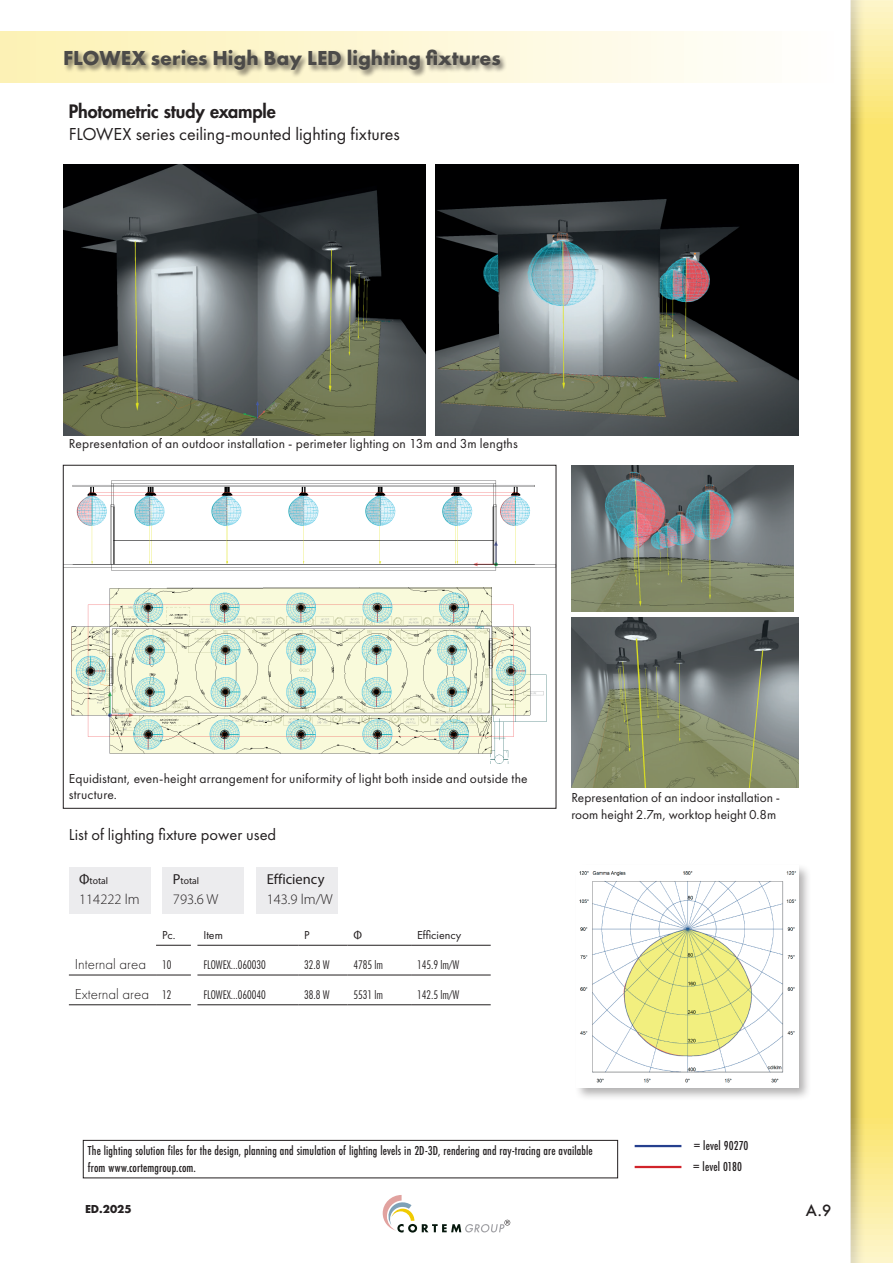
<style>
.page{position:relative;width:893px;height:1263px;background:#fff}
.page>*{position:absolute;margin:0;border:0;box-sizing:border-box;transform-origin:0 0}
.t1{font:700 21px "Futura PT";color:#4b4a48}
.t2{font:18px "Futura PT";color:#231f20}
.t3{font:800 18px "Futura";letter-spacing:-.01em;color:#231f20}
.t4{font:16.5px "Futura PT";color:#231f20}
.t5{font:300 15px "Futura PT";color:#231f20}
.t6{font:500 15px "Futura";color:#231f20}
.t7{font:300 14.55px "Myriad Pro";color:#231f20}
.t8{font:14.55px "Myriad Pro";color:#231f20}
.t9{font:13.5px/16.2px "Futura PT";letter-spacing:.01em;color:#231f20}
.t10{font:500 13.5px/16.2px "Futura PT Cond";letter-spacing:.01em;color:#231f20;scale:.96 1}
.t11{font:300 condensed 12px "Futura BT";color:#231f20}
.t12{font:12px "Futura PT";color:#231f20}
.t13{font:700 12px "Futura PT";color:#231f20}
.t14{font:12px "Myriad Pro";color:#231f20}
.t15{font:9.6px "Myriad Pro";color:#231f20}
.s1{font-size:14.55px}
.s2{font-family:"Futura BT";font-stretch:condensed;font-size:12px}
</style>
<div class="page">
<img style="left:63px;top:164px;width:362px;height:272px">
<img style="left:65px;top:471px;width:492px;height:101px">
<img style="left:71px;top:587px;width:476px;height:177px">
<img style="left:436px;top:164px;width:362px;height:272px">
<img style="left:571px;top:618px;width:227px;height:170px">
<img style="left:571px;top:465px;width:222px;height:146px">
<div style="left:574px;top:863px;width:238px;height:239px;background:#231f20;opacity:.35"></div>
<img style="left:576px;top:866px;width:222px;height:221px">
<div style="left:0;top:31px;width:833px;height:51px;background:linear-gradient(to right,#fdf1b4,#fffefd)"></div>
<svg style="left:383px;top:1195px;width:127px;height:37px"></svg>
<div style="left:850px;top:0;width:43px;height:1263px;background:#231f20;opacity:.5"></div>
<hr style="left:635px;top:1166px;width:46px;height:2px;background:#d1232a">
<hr style="left:635px;top:1145px;width:46px;height:2px;background:#253f8e">
<hr style="left:69px;top:1004px;width:87px;height:1px;background:#231f20">
<hr style="left:156px;top:1004px;width:35px;height:1px;background:#231f20">
<hr style="left:69px;top:975px;width:87px;height:1px;background:#231f20">
<hr style="left:156px;top:975px;width:35px;height:1px;background:#231f20">
<hr style="left:156px;top:945px;width:35px;height:1px;background:#231f20">
<hr style="left:197px;top:945px;width:101px;height:1px;background:#231f20">
<hr style="left:298px;top:945px;width:49px;height:1px;background:#231f20">
<hr style="left:347px;top:945px;width:64px;height:1px;background:#231f20">
<hr style="left:411px;top:945px;width:80px;height:1px;background:#231f20">
<hr style="left:197px;top:975px;width:101px;height:1px;background:#231f20">
<hr style="left:298px;top:975px;width:49px;height:1px;background:#231f20">
<hr style="left:347px;top:975px;width:64px;height:1px;background:#231f20">
<hr style="left:411px;top:975px;width:80px;height:1px;background:#231f20">
<hr style="left:197px;top:1004px;width:101px;height:1px;background:#231f20">
<hr style="left:298px;top:1004px;width:49px;height:1px;background:#231f20">
<hr style="left:347px;top:1004px;width:64px;height:1px;background:#231f20">
<hr style="left:411px;top:1004px;width:80px;height:1px;background:#231f20">
<div style="left:256px;top:867px;width:82px;height:47px;background:#ececee"></div>
<div style="left:163px;top:867px;width:81px;height:47px;background:#ececee"></div>
<div style="left:69px;top:867px;width:81px;height:47px;background:#ececee"></div>
<div style="left:63px;top:48px;width:444px;height:30px;background:#231f20;opacity:.6"></div>
<div style="left:83px;top:1140px;width:535px;height:38px;border:1px solid #231f20"></div>
<h1 class="t1" style="left:63px;top:45px;width:439px">FLOWEX series High Bay LED lighting fixtures</h1>
<h2 class="t3" style="left:69px;top:99px;width:208px">Photometric study example</h2>
<h2 class="t2" style="left:69px;top:123px;width:332px">FLOWEX series ceiling-mounted lighting fixtures</h2>
<p class="t9" style="left:69px;top:435px;width:450px">Representation of an outdoor installation - perimeter lighting on 13m and 3m lengths</p>
<p class="t9" style="left:69px;top:770px;width:460px">Equidistant, even-height arrangement for uniformity of light both inside and outside the structure.</p>
<p class="t4" style="left:69px;top:824px;width:209px">List of lighting fixture power used</p>
<p class="t15" style="left:79px;top:875px;width:30px"><span class="s1">Φ</span>total</p>
<p class="t7" style="left:79px;top:891px;width:62px">114222 lm</p>
<p class="t15" style="left:173px;top:875px;width:28px"><span class="s1">P</span>total</p>
<p class="t7" style="left:173px;top:891px;width:47px">793.6 W</p>
<p class="t8" style="left:267px;top:870px;width:59px">Efficiency</p>
<p class="t7" style="left:267px;top:891px;width:67px">143.9 lm/W</p>
<p class="t12" style="left:162px;top:928px;width:62px">Pc. Item</p>
<p class="t12" style="left:304px;top:928px;width:7px">P</p>
<p class="t14" style="left:353px;top:928px;width:10px">Φ</p>
<p class="t12" style="left:417px;top:928px;width:46px">Efficiency</p>
<p class="t5" style="left:75px;top:955px;width:98px">Internal area <span class="s2">10</span></p>
<p class="t11" style="left:203px;top:957px;width:64px">FLOWEX...060030</p>
<p class="t11" style="left:304px;top:957px;width:27px">32.8 W</p>
<p class="t11" style="left:353px;top:957px;width:31px">4785 lm</p>
<p class="t11" style="left:417px;top:957px;width:44px">145.9 lm/W</p>
<p class="t5" style="left:75px;top:985px;width:98px">External area <span class="s2">12</span></p>
<p class="t11" style="left:203px;top:987px;width:64px">FLOWEX...060040</p>
<p class="t11" style="left:304px;top:987px;width:27px">38.8 W</p>
<p class="t11" style="left:353px;top:987px;width:31px">5531 lm</p>
<p class="t11" style="left:417px;top:987px;width:44px">142.5 lm/W</p>
<p class="t9" style="left:571px;top:790px;width:210px">Representation of an indoor installation - room height 2.7m, worktop height 0.8m</p>
<p class="t10" style="left:88px;top:1143px;width:527px">The lighting solution files for the design, planning and simulation of lighting levels in 2D-3D, rendering and ray-tracing are available from www.cortemgroup.com.</p>
<p class="t10" style="left:694px;top:1138px;width:58px">= level 90270</p>
<p class="t10" style="left:693px;top:1158px;width:52px">= level 0180</p>
<p class="t13" style="left:85px;top:1201px;width:48px">ED.2025</p>
<p class="t6" style="left:806px;top:1200px;width:27px">A.9</p>
</div>
